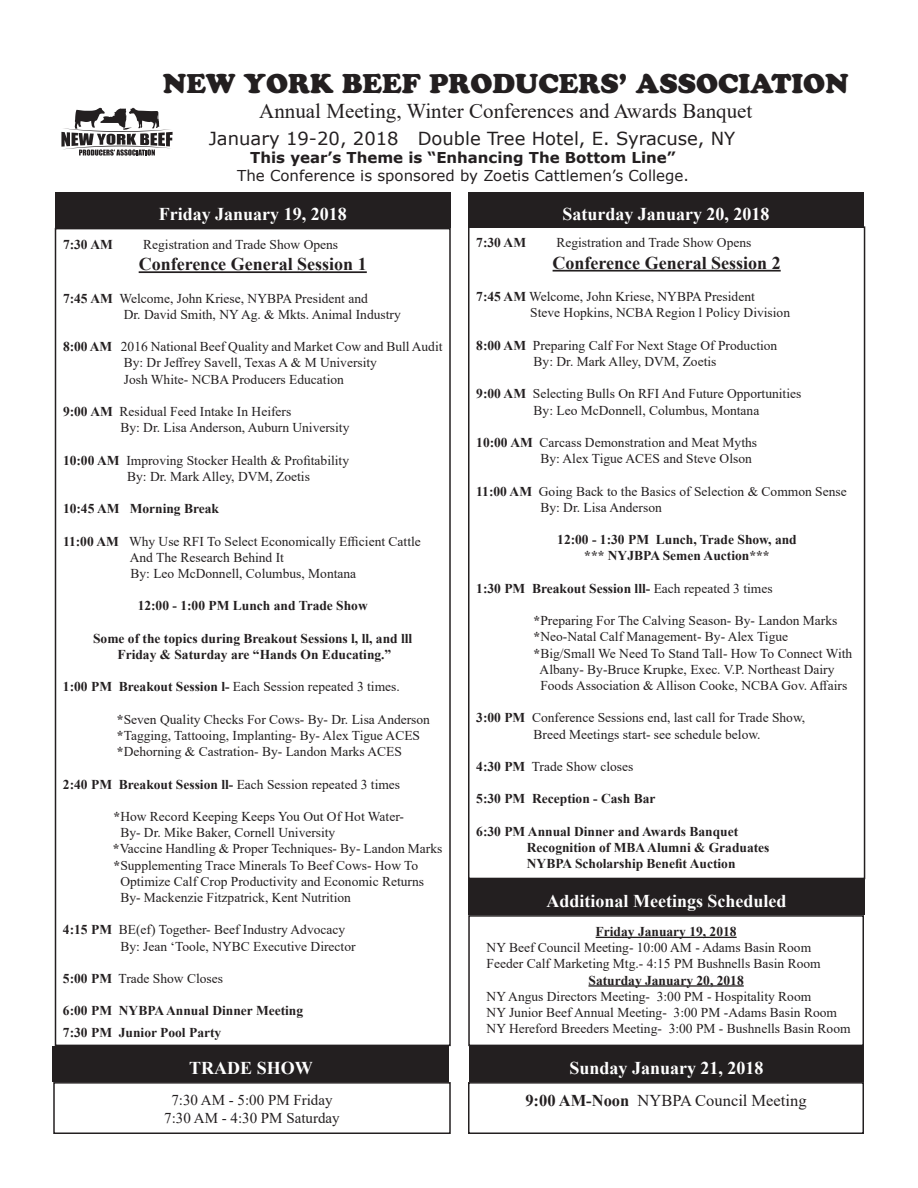
<style>
.page{position:relative;width:918px;height:1188px;background:#fff}
.page>*{position:absolute;margin:0;border:0;box-sizing:border-box;transform-origin:0 0}
.t1{font:27px "Cooper Black Std";color:#231f20}
.t2{font:21px "Times New Roman";color:#231f20}
.t3{font:700 18px "Times New Roman";color:#fff}
.t4{font:700 18px "Times New Roman";color:#231f20}
.t5{font:18px "Verdana";color:#231f20}
.t6{font:16.5px "Times New Roman";color:#231f20}
.t7{font:15px "Verdana";color:#231f20}
.t8{font:700 15px "Verdana";color:#231f20}
.t9{font:15px/18px "Times New Roman";color:#231f20;text-align:center}
.t10{font:13.5px/16.2px "Times New Roman";color:#231f20}
.t11{font:700 13.5px/16.2px "Times New Roman";color:#231f20;text-align:center}
.s1{font-weight:700}
.s2{font-weight:400}
</style>
<div class="page">
<div style="left:55px;top:192px;width:396px;height:36px;background:#231f20"></div>
<div style="left:468px;top:192px;width:396px;height:36px;background:#231f20"></div>
<hr style="left:139px;top:271px;width:228px;height:2px;background:#231f20">
<div style="left:55px;top:228px;width:396px;height:818px;border:2px solid #231f20"></div>
<hr style="left:553px;top:270px;width:228px;height:2px;background:#231f20">
<div style="left:468px;top:226px;width:397px;height:653px;border:2px solid #231f20"></div>
<div style="left:469px;top:1046px;width:395px;height:36px;background:#231f20"></div>
<div style="left:468px;top:1082px;width:396px;height:52px;border:2px solid #231f20"></div>
<div style="left:468px;top:879px;width:397px;height:36px;background:#231f20"></div>
<hr style="left:596px;top:937px;width:141px;height:1px;background:#231f20">
<hr style="left:589px;top:985px;width:155px;height:2px;background:#231f20">
<div style="left:468px;top:915px;width:396px;height:131px;border:2px solid #231f20"></div>
<div style="left:52px;top:1046px;width:397px;height:36px;background:#231f20"></div>
<div style="left:53px;top:1082px;width:398px;height:52px;border:2px solid #231f20"></div>
<svg style="left:61px;top:108px;width:112px;height:48px"></svg>
<h1 class="t1" style="left:163px;top:67px;width:688px">NEW YORK BEEF PRODUCERS’ ASSOCIATION</h1>
<h2 class="t2" style="left:259px;top:96px;width:495px">Annual Meeting, Winter Conferences and Awards Banquet</h2>
<h3 class="t5" style="left:209px;top:126px;width:528px">January 19-20, 2018 Double Tree Hotel, E. Syracuse, NY</h3>
<p class="t8" style="left:250px;top:147px;width:427px">This year’s Theme is “Enhancing The Bottom Line”</p>
<p class="t7" style="left:237px;top:166px;width:453px">The Conference is sponsored by Zoetis Cattlemen’s College.</p>
<h3 class="t3" style="left:159px;top:201px;width:190px">Friday January 19, 2018</h3>
<h3 class="t3" style="left:562px;top:201px;width:209px">Saturday January 20, 2018</h3>
<p class="t11" style="left:63px;top:236px;width:51px">7:30 AM</p>
<p class="t10" style="left:143px;top:236px;width:196px">Registration and Trade Show Opens</p>
<h3 class="t4" style="left:139px;top:251px;width:230px">Conference General Session 1</h3>
<p class="t10" style="left:124px;top:290px;width:279px;text-indent:-61px"><span class="s1">7:45 AM</span> Welcome, John Kriese, NYBPA President and<br>Dr. David Smith, NY Ag. &amp; Mkts. Animal Industry</p>
<p class="t10" style="left:124px;top:338px;width:320px;text-indent:-61px"><span class="s1">8:00 AM</span> 2016 National Beef Quality and Market Cow and Bull Audit<br>By: Dr Jeffrey Savell, Texas A &amp; M University<br>Josh White- NCBA Producers Education</p>
<p class="t10" style="left:120px;top:403px;width:231px;text-indent:-57px"><span class="s1">9:00 AM</span> Residual Feed Intake In Heifers<br>By: Dr. Lisa Anderson, Auburn University</p>
<p class="t10" style="left:127px;top:452px;width:223px;text-indent:-64px"><span class="s1">10:00 AM</span> Improving Stocker Health &amp; Profitability<br>By: Dr. Mark Alley, DVM, Zoetis</p>
<p class="t11" style="left:63px;top:500px;width:158px">10:45 AM Morning Break</p>
<p class="t10" style="left:130px;top:533px;width:293px;text-indent:-67px"><span class="s1">11:00 AM</span> Why Use RFI To Select Economically Efficient Cattle<br>And The Research Behind It<br>By: Leo McDonnell, Columbus, Montana</p>
<p class="t11" style="left:138px;top:597px;width:232px">12:00 - 1:00 PM Lunch and Trade Show</p>
<p class="t11" style="left:93px;top:630px;width:321px">Some of the topics during Breakout Sessions l, ll, and lll<br>Friday &amp; Saturday are “Hands On Educating.”</p>
<p class="t10" style="left:63px;top:678px;width:338px"><span class="s1">1:00 PM Breakout Session l-</span> Each Session repeated 3 times.</p>
<p class="t10" style="left:117px;top:711px;width:315px"><span class="s1">*</span>Seven Quality Checks For Cows- By- Dr. Lisa Anderson <span class="s1">*</span>Tagging, Tattooing, Implanting- By- Alex Tigue ACES <span class="s1">*</span>Dehorning &amp; Castration- By- Landon Marks ACES</p>
<p class="t10" style="left:63px;top:776px;width:339px"><span class="s1">2:40 PM Breakout Session ll-</span> Each Session repeated 3 times</p>
<p class="t10" style="left:114px;top:808px;width:292px"><span class="s1">*</span>How Record Keeping Keeps You Out Of Hot Water-</p>
<p class="t10" style="left:120px;top:824px;width:217px">By- Dr. Mike Baker, Cornell University</p>
<p class="t10" style="left:113px;top:840px;width:331px"><span class="s1">*</span>Vaccine Handling &amp; Proper Techniques- By- Landon Marks</p>
<p class="t10" style="left:114px;top:857px;width:306px"><span class="s1">*</span>Supplementing Trace Minerals To Beef Cows- How To</p>
<p class="t10" style="left:120px;top:873px;width:305px">Optimize Calf Crop Productivity and Economic Returns</p>
<p class="t10" style="left:120px;top:889px;width:232px">By- Mackenzie Fitzpatrick, Kent Nutrition</p>
<p class="t10" style="left:120px;top:921px;width:237px;text-indent:-57px"><span class="s1">4:15 PM</span> BE(ef) Together- Beef Industry Advocacy<br>By: Jean ‘Toole, NYBC Executive Director</p>
<p class="t10" style="left:63px;top:970px;width:162px"><span class="s1">5:00 PM</span> Trade Show Closes</p>
<p class="t11" style="left:63px;top:1000px;width:242px;line-height:21.6px;text-align:left">6:00 PM NYBPA Annual Dinner Meeting<br>7:30 PM Junior Pool Party</p>
<h3 class="t3" style="left:189px;top:1055px;width:125px">TRADE SHOW</h3>
<p class="t9" style="left:164px;top:1090px;width:177px">7:30 AM - 5:00 PM Friday<br>7:30 AM - 4:30 PM Saturday</p>
<p class="t11" style="left:476px;top:234px;width:51px">7:30 AM</p>
<p class="t10" style="left:556px;top:234px;width:196px">Registration and Trade Show Opens</p>
<h3 class="t4" style="left:553px;top:250px;width:230px">Conference General Session 2</h3>
<p class="t10" style="left:530px;top:288px;width:261px;text-indent:-54px"><span class="s1">7:45 AM</span> Welcome, John Kriese, NYBPA President<br>Steve Hopkins, NCBA Region l Policy Division</p>
<p class="t10" style="left:476px;top:337px;width:303px;text-align:center"><span class="s1">8:00 AM</span> Preparing Calf For Next Stage Of Production<br>By: Dr. Mark Alley, DVM, Zoetis</p>
<p class="t10" style="left:534px;top:385px;width:269px;text-indent:-57px"><span class="s1">9:00 AM</span> Selecting Bulls On RFI And Future Opportunities<br>By: Leo McDonnell, Columbus, Montana</p>
<p class="t10" style="left:540px;top:434px;width:218px;text-indent:-64px"><span class="s1">10:00 AM</span> Carcass Demonstration and Meat Myths<br>By: Alex Tigue ACES and Steve Olson</p>
<p class="t10" style="left:540px;top:482px;width:308px;text-indent:-64px"><span class="s1">11:00 AM</span> Going Back to the Basics of Selection &amp; Common Sense<br>By: Dr. Lisa Anderson</p>
<p class="t11" style="left:557px;top:531px;width:241px">12:00 - 1:30 PM Lunch, Trade Show, and *** NYJBPA Semen Auction***</p>
<p class="t11" style="left:476px;top:580px;width:298px">1:30 PM Breakout Session lll- <span class="s2">Each repeated 3 times</span></p>
<p class="t10" style="left:534px;top:612px;width:305px"><span class="s1">*</span>Preparing For The Calving Season- By- Landon Marks</p>
<p class="t10" style="left:534px;top:628px;width:256px"><span class="s1">*</span>Neo-Natal Calf Management- By- Alex Tigue</p>
<p class="t10" style="left:534px;top:644px;width:320px"><span class="s1">*</span>Big/Small We Need To Stand Tall- How To Connect With</p>
<p class="t10" style="left:540px;top:661px;width:296px">Albany- By-Bruce Krupke, Exec. V.P. Northeast Dairy</p>
<p class="t10" style="left:540px;top:677px;width:308px">Foods Association &amp; Allison Cooke, NCBA Gov. Affairs</p>
<p class="t10" style="left:534px;top:709px;width:273px;text-indent:-57px"><span class="s1">3:00 PM</span> Conference Sessions end, last call for Trade Show,<br>Breed Meetings start- see schedule below.</p>
<p class="t10" style="left:476px;top:758px;width:159px"><span class="s1">4:30 PM</span> Trade Show closes</p>
<p class="t11" style="left:476px;top:790px;width:181px">5:30 PM Reception - Cash Bar</p>
<p class="t11" style="left:527px;top:823px;width:244px;text-align:left;text-indent:-51px">6:30 PM Annual Dinner and Awards Banquet<br>Recognition of MBA Alumni &amp; Graduates<br>NYBPA Scholarship Benefit Auction</p>
<h3 class="t3" style="left:547px;top:888px;width:242px">Additional Meetings Scheduled</h3>
<p class="t11" style="left:596px;top:923px;width:143px">Friday January 19, 2018</p>
<p class="t10" style="left:487px;top:939px;width:336px">NY Beef Council Meeting- 10:00 AM - Adams Basin Room<br>Feeder Calf Marketing Mtg.- 4:15 PM Bushnells Basin Room</p>
<p class="t11" style="left:589px;top:971px;width:157px">Saturday January 20, 2018</p>
<p class="t10" style="left:487px;top:988px;width:365px">NY Angus Directors Meeting- 3:00 PM - Hospitality Room<br>NY Junior Beef Annual Meeting- 3:00 PM -Adams Basin Room<br>NY Hereford Breeders Meeting- 3:00 PM - Bushnells Basin Room</p>
<h3 class="t3" style="left:570px;top:1055px;width:196px">Sunday January 21, 2018</h3>
<p class="t6" style="left:525px;top:1089px;width:283px"><span class="s1">9:00 AM-Noon</span> NYBPA Council Meeting</p>
</div>
